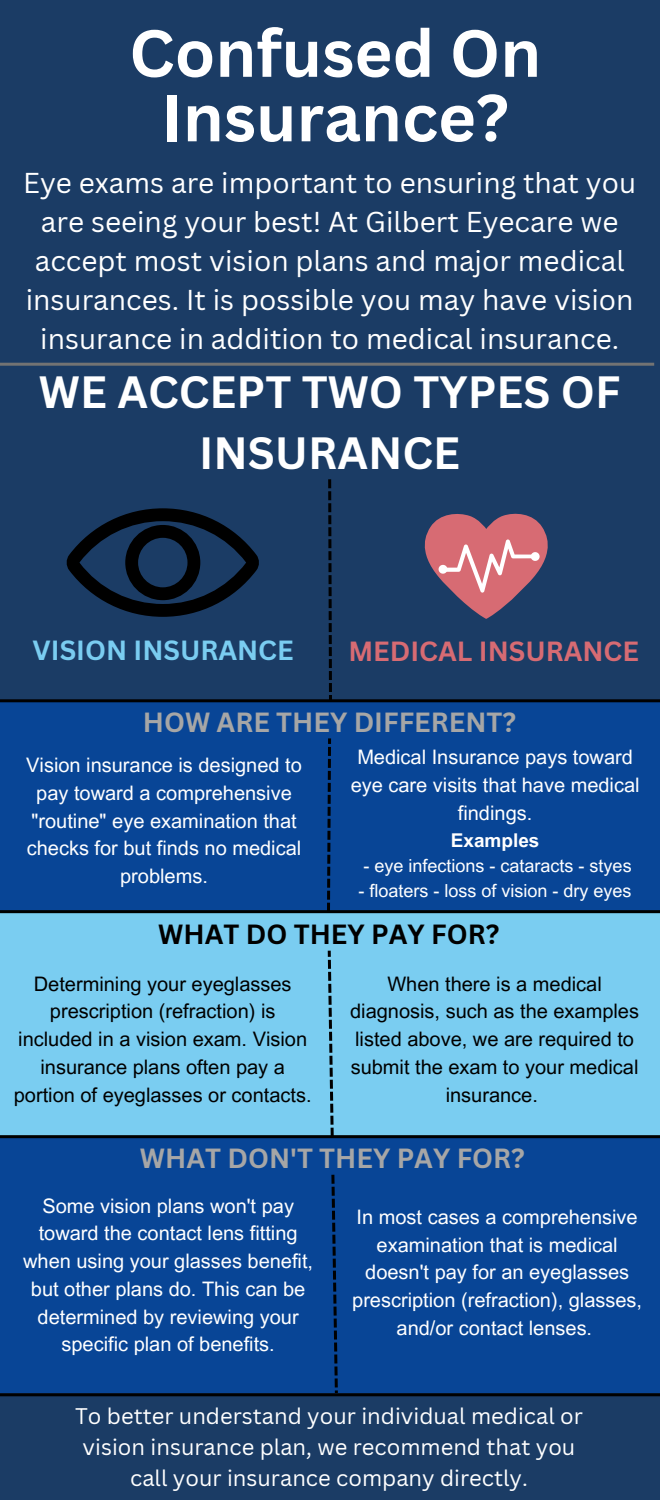
<style>
.page{position:relative;width:660px;height:1500px;background:#1b3c65}
.page>*{position:absolute;margin:0;border:0;box-sizing:border-box;transform-origin:0 0}
.t1{font:700 65px/64.5px "Canva Sans";color:#fff;text-align:center}
.t2{font:700 44px/61.5px "Canva Sans";color:#fff;text-align:center}
.t3{font:28px/39px "Canva Sans";color:#fff;text-align:center}
.t4{font:700 27px "Canva Sans";color:#a6a6a6}
.t5{font:700 27px "Canva Sans";color:#000}
.t6{font:700 27px "Canva Sans";color:#d76b73}
.t7{font:700 27px "Canva Sans";color:#7acdf1}
.t8{font:22px/30.8px "Canva Sans";color:#fff;text-align:center}
.t9{font:20px/27.8px "Arial MT Pro";color:#fff;text-align:center}
.t10{font:20px/27.8px "Arial MT Pro";color:#000;text-align:center}
.t11{font:700 19px "Arial MT Pro";color:#fff}
.t12{font:18px "Arial MT Pro";color:#fff}
</style>
<div class="page">
<div style="left:0;top:701px;width:660px;height:211px;background:#084596"></div>
<div style="left:0;top:912px;width:660px;height:225px;background:#7acdf1"></div>
<div style="left:0;top:1138px;width:660px;height:255px;background:#084596"></div>
<hr style="left:0;top:363px;width:654px;height:3px;background:#737373">
<svg style="left:66px;top:508px;width:193px;height:109px"></svg>
<svg style="left:424px;top:513px;width:124px;height:106px"></svg>
<svg style="left:327px;top:738px;width:4px;height:172px"></svg>
<svg style="left:328px;top:951px;width:6px;height:184px"></svg>
<svg style="left:331px;top:1175px;width:7px;height:218px"></svg>
<svg style="left:328px;top:479px;width:4px;height:220px"></svg>
<hr style="left:0;top:910px;width:660px;height:3px;background:#000">
<hr style="left:0;top:1135px;width:660px;height:3px;background:#000">
<hr style="left:0;top:1393px;width:660px;height:3px;background:#000">
<hr style="left:0;top:699px;width:660px;height:3px;background:#000">
<p class="t1" style="left:129px;top:19px;width:414px">Confused On<br>Insurance?</p>
<p class="t3" style="left:23px;top:163px;width:615px">Eye exams are important to ensuring that you are seeing your best! At Gilbert Eyecare we accept most vision plans and major medical insurances. It is possible you may have vision insurance in addition to medical insurance.</p>
<p class="t2" style="left:39px;top:360px;width:583px">WE ACCEPT TWO TYPES OF<br>INSURANCE</p>
<p class="t7" style="left:33px;top:631px;width:263px">VISION INSURANCE</p>
<p class="t6" style="left:348px;top:632px;width:292px">MEDICAL INSURANCE</p>
<p class="t4" style="left:143px;top:703px;width:375px">HOW ARE THEY DIFFERENT?</p>
<p class="t9" style="left:26px;top:754px;width:277px">Vision insurance is designed to pay toward a comprehensive "routine" eye examination that checks for but finds no medical problems.</p>
<p class="t9" style="left:351px;top:746px;width:290px">Medical Insurance pays toward eye care visits that have medical findings.</p>
<p class="t11" style="left:451px;top:834px;width:90px">Examples</p>
<p class="t12" style="left:364px;top:859px;width:270px">- eye infections - cataracts - styes</p>
<p class="t12" style="left:359px;top:884px;width:275px">- floaters - loss of vision - dry eyes</p>
<p class="t5" style="left:158px;top:915px;width:343px">WHAT DO THEY PAY FOR?</p>
<p class="t10" style="left:14px;top:972px;width:299px">Determining your eyeglasses prescription (refraction) is included in a vision exam. Vision insurance plans often pay a portion of eyeglasses or contacts.</p>
<p class="t10" style="left:350px;top:972px;width:290px">When there is a medical diagnosis, such as the examples listed above, we are required to submit the exam to your medical insurance.</p>
<p class="t4" style="left:140px;top:1140px;width:386px">WHAT DON'T THEY PAY FOR?</p>
<p class="t9" style="left:23px;top:1194px;width:292px">Some vision plans won't pay toward the contact lens fitting when using your glasses benefit, but other plans do. This can be determined by reviewing your specific plan of benefits.</p>
<p class="t9" style="left:352px;top:1205px;width:291px">In most cases a comprehensive examination that is medical doesn't pay for an eyeglasses prescription (refraction), glasses, and/or contact lenses.</p>
<p class="t8" style="left:75px;top:1400px;width:509px">To better understand your individual medical or vision insurance plan, we recommend that you call your insurance company directly.</p>
</div>
